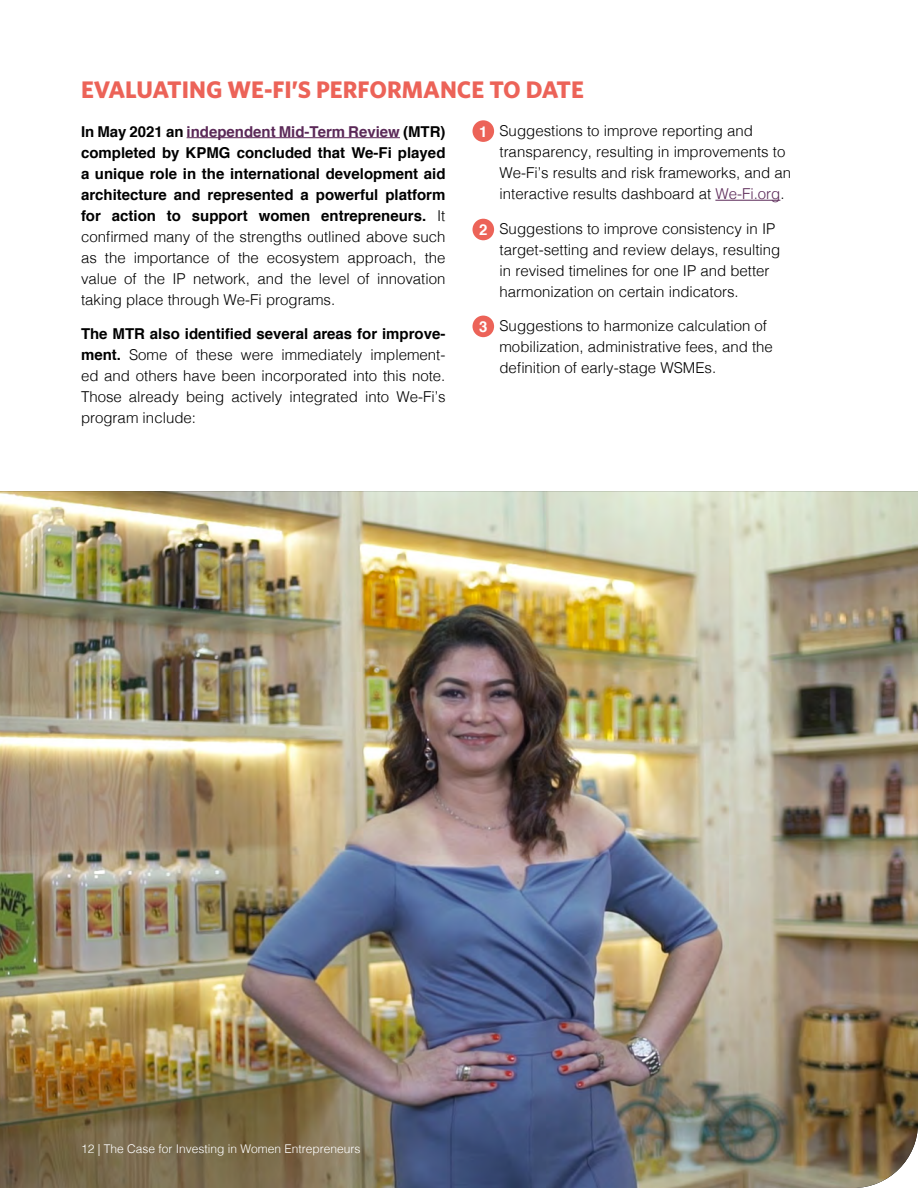
<style>
.page{position:relative;width:918px;height:1188px;background:#fff}
.page>*{position:absolute;margin:0;border:0;box-sizing:border-box;transform-origin:0 0}
.t1{font:700 24px "Whitney";color:#ec6358}
.t2{font:300 15px/21px "Helvetica";color:#000}
.t3{font:700 15px/21px "Helvetica";color:#000;text-align:justify}
.t4{font:700 15px "Helvetica";color:#fff}
.t5{font:300 12px "Helvetica";color:#fff}
.s1{color:#5a2857}
.s2{font-weight:300}
.s3{font-weight:700}
</style>
<div class="page">
<hr style="left:187px;top:137px;width:213px;height:1px;background:#5a2857">
<hr style="left:715px;top:200px;width:65px;height:1px;background:#5a2857">
<div style="left:473px;top:120px;width:21px;height:22px;background:#ec6358;border-radius:50%"></div>
<div style="left:473px;top:219px;width:21px;height:21px;background:#ec6358;border-radius:50%"></div>
<div style="left:473px;top:316px;width:21px;height:21px;background:#ec6358;border-radius:50%"></div>
<img style="left:0;top:491px;width:918px;height:697px">
<h1 class="t1" style="left:81px;top:75px;width:505px">EVALUATING WE-FI’S PERFORMANCE TO DATE</h1>
<p class="t3" style="left:81px;top:121px;width:366px">In May 2021 an <span class="s1">independent Mid-Term Review</span> (MTR) completed by KPMG concluded that We-Fi played a unique role in the international development aid architecture and represented a powerful platform for action to support women entrepreneurs. <span class="s2">It confirmed many of the strengths outlined above such as the importance of the ecosystem approach, the value of the IP network, and the level of innovation taking place through We-Fi programs.</span></p>
<p class="t2" style="left:81px;top:322px;width:366px;text-align:justify"><span class="s3">The MTR also identified several areas for improve&shy;ment.</span> Some of these were immediately implement&shy;ed and others have been incorporated into this note.<br>Those already being actively integrated into We-Fi’s program include:</p>
<p class="t2" style="left:500px;top:119px;width:293px">Suggestions to improve reporting and transparency, resulting in improvements to We-Fi’s results and risk frameworks, and an interactive results dashboard at <span class="s1">We-Fi.org</span>.</p>
<p class="t2" style="left:500px;top:217px;width:282px">Suggestions to improve consistency in IP target-setting and review delays, resulting in revised timelines for one IP and better harmonization on certain indicators.</p>
<p class="t2" style="left:500px;top:314px;width:275px">Suggestions to harmonize calculation of mobilization, administrative fees, and the definition of early-stage WSMEs.</p>
<p class="t4" style="left:479px;top:119px;width:10px">1</p>
<p class="t4" style="left:479px;top:218px;width:10px">2</p>
<p class="t4" style="left:479px;top:315px;width:10px">3</p>
<p class="t5" style="left:81px;top:1139px;width:281px">12 | The Case for Investing in Women Entrepreneurs</p>
</div>
